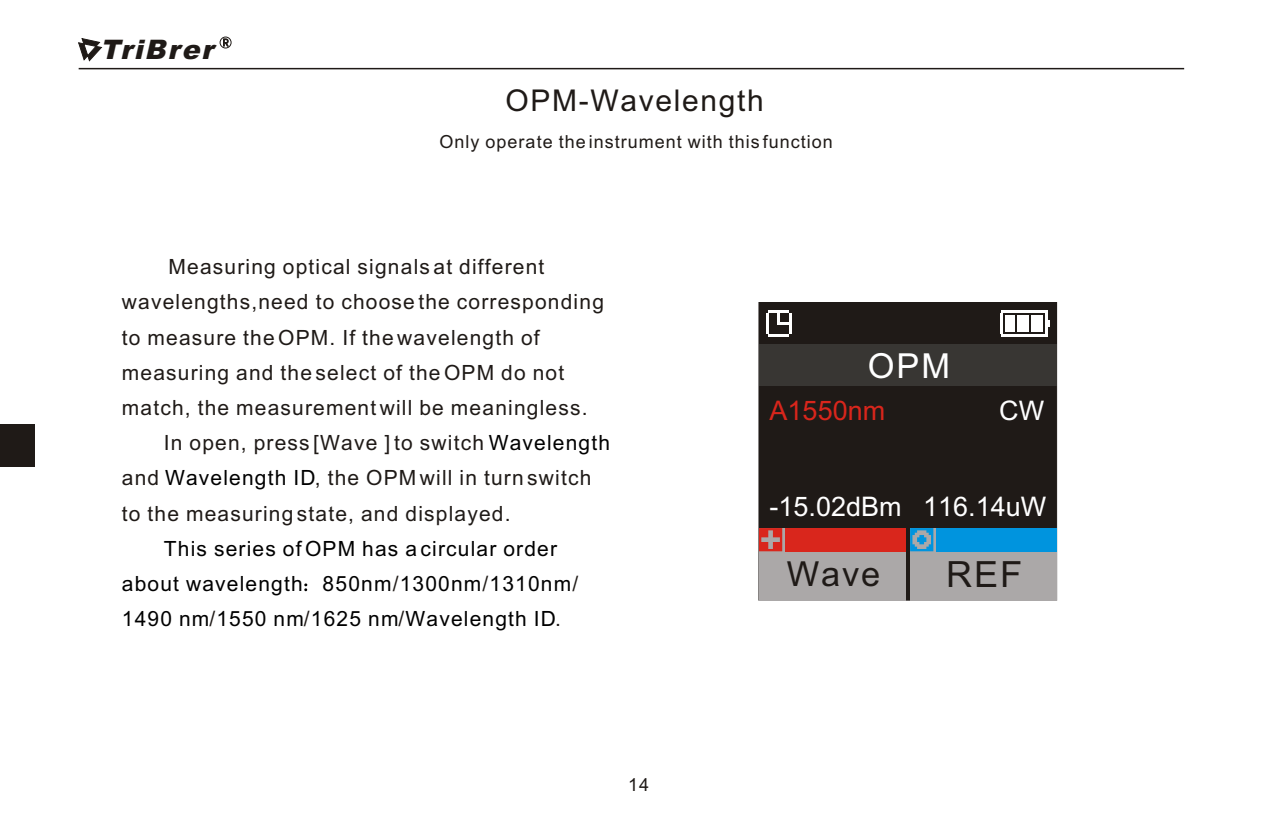
<style>
.page{position:relative;width:1263px;height:834px;background:#fff}
.page>*{position:absolute;margin:0;border:0;box-sizing:border-box;transform-origin:0 0}
.t1{font:36px "Arial";color:#1f1a17}
.t2{font:34.5px "Arial";color:#1f1a17}
.t3{font:34.5px "Arial";color:#fff}
.t4{font:30px "Arial";letter-spacing:.055em;color:#1f1a17}
.t5{font:27px "Arial";color:#fff}
.t6{font:italic 900 27px "Arial";color:#1f1a17}
.t7{font:27px "Arial";color:#d9261c}
.t8{font:21px/35.1px "Arial";letter-spacing:.055em;color:#1f1a17}
.t9{font:21px/35.1px "Arial";letter-spacing:.055em;color:#000}
.t10{font:18px "Arial";letter-spacing:.055em;color:#1f1a17}
.t11{font:10.2px "Avant Garde Bk BT";color:#1f1a17}
.s1{color:#000}
.s2{color:#1f1a17}
</style>
<div class="page">
<hr style="left:79px;top:68px;width:1105px;height:1px;background:#1f1a17">
<div style="left:220px;top:37px;width:11px;height:11px;border:1px solid #1f1a17;border-radius:50%"></div>
<svg style="left:78px;top:38px;width:25px;height:24px"></svg>
<div style="left:0;top:424px;width:34px;height:43px;background:#1f1a17"></div>
<div style="left:759px;top:302px;width:298px;height:298px;background:#1f1a17"></div>
<div style="left:759px;top:344px;width:298px;height:42px;background:#383633"></div>
<hr style="left:1001px;top:311px;width:46px;height:2px;background:#fff">
<hr style="left:1001px;top:334px;width:46px;height:2px;background:#fff">
<hr style="left:1045px;top:313px;width:2px;height:21px;background:#fff">
<svg style="left:1047px;top:320px;width:3px;height:7px"></svg>
<hr style="left:1001px;top:313px;width:2px;height:21px;background:#fff">
<div style="left:1005px;top:315px;width:10px;height:17px;background:#fff"></div>
<div style="left:1017px;top:315px;width:12px;height:17px;background:#fff"></div>
<div style="left:1031px;top:315px;width:12px;height:17px;background:#fff"></div>
<div style="left:759px;top:528px;width:146px;height:72px;background:#aba8a8"></div>
<div style="left:785px;top:528px;width:120px;height:23px;background:#d9261c"></div>
<div style="left:910px;top:528px;width:147px;height:72px;background:#aba8a8"></div>
<svg style="left:759px;top:528px;width:23px;height:23px"></svg>
<svg style="left:910px;top:528px;width:23px;height:23px"></svg>
<div style="left:936px;top:528px;width:121px;height:23px;background:#0094de"></div>
<hr style="left:768px;top:311px;width:21px;height:2px;background:#fff">
<hr style="left:768px;top:334px;width:21px;height:2px;background:#fff">
<hr style="left:789px;top:313px;width:3px;height:21px;background:#fff">
<hr style="left:766px;top:313px;width:2px;height:21px;background:#fff">
<svg style="left:778px;top:313px;width:11px;height:12px"></svg>
<svg style="left:304px;top:583px;width:3px;height:8px"></svg>
<p class="t11" style="left:223px;top:38px;width:7px">R</p>
<p class="t6" style="left:100px;top:40px;width:120px">TriBrer</p>
<h3 class="t4" style="left:506px;top:89px;width:260px">OPM-Wavelength</h3>
<p class="t10" style="left:440px;top:135px;width:395px">Only operate the instrument with this function</p>
<p class="t8" style="left:169px;top:251px;width:377px">Measuring optical signals at different</p>
<p class="t8" style="left:122px;top:286px;width:484px">wavelengths,need to choose the corresponding</p>
<p class="t8" style="left:122px;top:322px;width:419px">to measure the OPM. If the wavelength of</p>
<p class="t8" style="left:122px;top:357px;width:444px">measuring and the select of the OPM do not</p>
<p class="t8" style="left:122px;top:392px;width:467px">match, the measurement will be meaningless.</p>
<p class="t8" style="left:164px;top:427px;width:448px">In open, press[Wave ] to switch <span class="s1">Wavelength</span></p>
<h2 class="t3" style="left:868px;top:353px;width:84px">OPM</h2>
<p class="t7" style="left:770px;top:401px;width:117px">A1550nm</p>
<p class="t5" style="left:999px;top:401px;width:46px">CW</p>
<p class="t8" style="left:122px;top:462px;width:471px">and <span class="s1">Wavelength ID</span>, the OPM will in turn switch to the measuring state, and displayed.</p>
<p class="t9" style="left:164px;top:533px;width:395px">This series of OPM has a circular order</p>
<p class="t9" style="left:209px;top:568px;width:370px;text-indent:-88px">about wavelength 850nm 1300nm 1310nm<span class="s2">/ /</span></p>
<p class="t8" style="left:393px;top:568px;width:7px">/</p>
<p class="t8" style="left:483px;top:568px;width:7px">/</p>
<p class="t8" style="left:304px;top:603px;width:7px">/</p>
<p class="t8" style="left:399px;top:603px;width:7px">/</p>
<p class="t9" style="left:122px;top:603px;width:441px">1490 nm 1550 nm 1625 nm Wavelength ID<span class="s2">.</span></p>
<p class="t10" style="left:628px;top:778px;width:23px">14</p>
<p class="t5" style="left:770px;top:496px;width:278px">-15.02dBm 116.14uW</p>
<h2 class="t2" style="left:787px;top:561px;width:95px">Wave</h2>
<h1 class="t1" style="left:946px;top:561px;width:78px">REF</h1>
</div>
